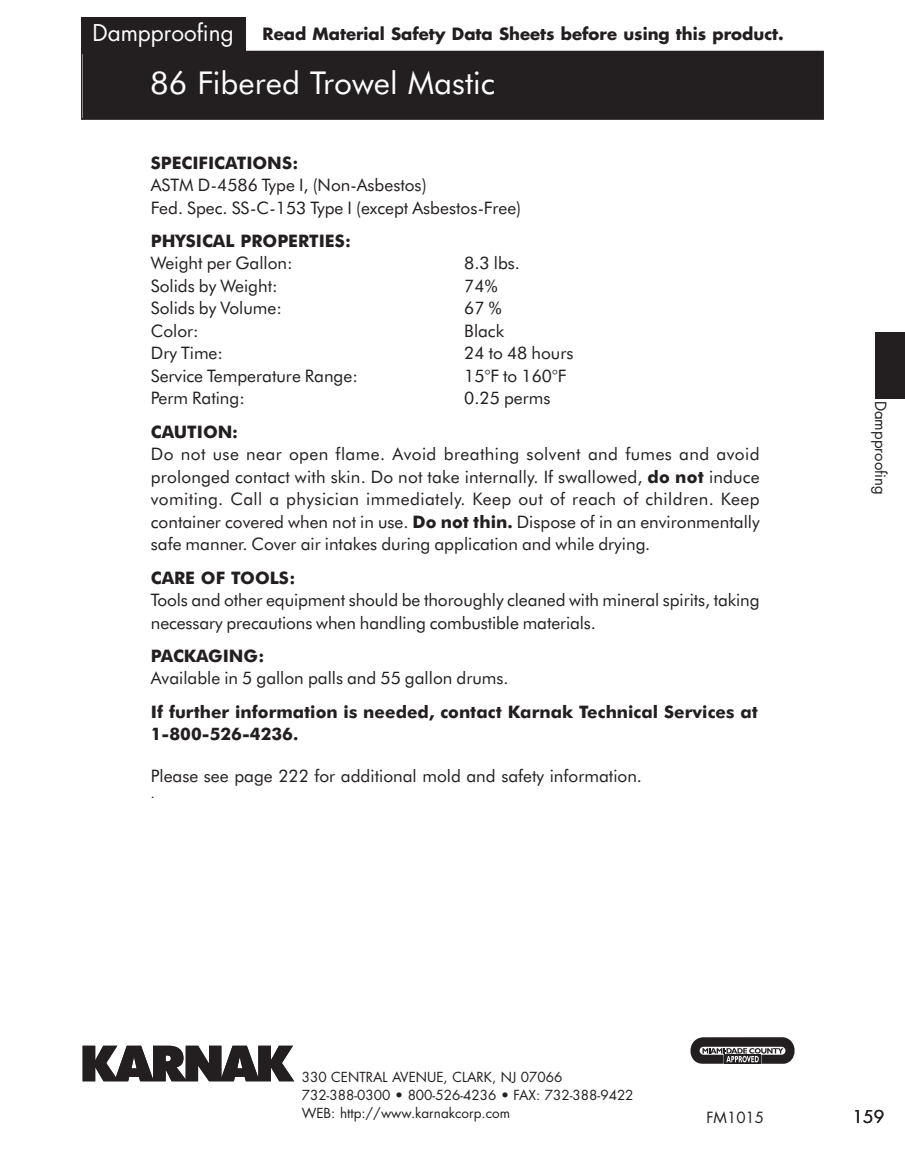
<style>
.page{position:relative;width:905px;height:1161px;background:#fff}
.page>*{position:absolute;margin:0;border:0;box-sizing:border-box;transform-origin:0 0}
.t1{font:31.5px "Futura BT";color:#fff}
.t2{font:22.5px "Futura";color:#fff}
.t3{font:17.25px/22.5px "Futura BT";color:#231f20}
.t4{font:700 17.25px/22.5px "Futura BT";color:#231f20}
.t5{font:17.25px "Futura";color:#231f20}
.t6{font:700 16.5px "Futura";color:#231f20}
.t7{font:15px "Futura";color:#231f20}
.t8{font:13.5px/17.7px "Futura";color:#231f20}
.t9{font:13.5px "Futura BT";color:#231f20}
.s1{font-weight:700}
</style>
<div class="page">
<div style="left:82px;top:52px;width:740px;height:66px;background:#231f20"></div>
<div style="left:81px;top:51px;width:743px;height:69px;border:2px solid #231f20"></div>
<div style="left:81px;top:18px;width:164px;height:36px;background:#231f20"></div>
<div style="left:874px;top:332px;width:30px;height:66px;background:#231f20"></div>
<svg style="left:83px;top:1046px;width:211px;height:35px"></svg>
<svg style="left:690px;top:1037px;width:104px;height:27px;background:#595657"></svg>
<h2 class="t2" style="left:92px;top:23px;width:143px">Dampproofing</h2>
<p class="t6" style="left:262px;top:26px;width:523px">Read Material Safety Data Sheets before using this product.</p>
<h1 class="t1" style="left:150px;top:70px;width:346px">86 Fibered Trowel Mastic</h1>
<p class="t4" style="left:151px;top:153px;width:149px">SPECIFICATIONS:</p>
<p class="t3" style="left:151px;top:175px;width:372px">ASTM D-4586 Type I, (Non-Asbestos)<br>Fed. Spec. SS-C-153 Type I (except Asbestos-Free)</p>
<p class="t4" style="left:151px;top:231px;width:201px">PHYSICAL PROPERTIES:</p>
<p class="t3" style="left:151px;top:254px;width:143px">Weight per Gallon:</p>
<p class="t3" style="left:464px;top:254px;width:57px">8.3 lbs.</p>
<p class="t3" style="left:151px;top:276px;width:128px">Solids by Weight:</p>
<p class="t3" style="left:464px;top:276px;width:35px">74%</p>
<p class="t3" style="left:151px;top:299px;width:132px">Solids by Volume:</p>
<p class="t3" style="left:464px;top:299px;width:39px">67 %</p>
<p class="t3" style="left:151px;top:321px;width:49px">Color:</p>
<p class="t3" style="left:464px;top:321px;width:41px">Black</p>
<p class="t3" style="left:151px;top:344px;width:74px">Dry Time:</p>
<p class="t3" style="left:464px;top:344px;width:111px">24 to 48 hours</p>
<p class="t3" style="left:151px;top:366px;width:208px">Service Temperature Range:</p>
<p class="t3" style="left:464px;top:366px;width:104px">15°F to 160°F</p>
<p class="t3" style="left:151px;top:389px;width:96px">Perm Rating:</p>
<p class="t3" style="left:464px;top:389px;width:88px">0.25 perms</p>
<p class="t4" style="left:151px;top:422px;width:89px">CAUTION:</p>
<p class="t3" style="left:151px;top:444px;width:610px;text-align:justify">Do not use near open flame. Avoid breathing solvent and fumes and avoid prolonged contact with skin. Do not take internally. If swallowed, <span class="s1">do not</span> induce vomiting. Call a physician immediately. Keep out of reach of children. Keep container covered when not in use. <span class="s1">Do not thin.</span> Dispose of in an environmentally safe manner. Cover air intakes during application and while drying.</p>
<p class="t4" style="left:151px;top:568px;width:146px">CARE OF TOOLS:</p>
<p class="t3" style="left:151px;top:590px;width:610px">Tools and other equipment should be thoroughly cleaned with mineral spirits, taking necessary precautions when handling combustible materials.</p>
<p class="t4" style="left:151px;top:646px;width:115px">PACKAGING:</p>
<p class="t3" style="left:151px;top:668px;width:359px">Available in 5 gallon palls and 55 gallon drums.</p>
<p class="t4" style="left:151px;top:702px;width:608px">If further information is needed, contact Karnak Technical Services at<br>1-800-526-4236.</p>
<p class="t3" style="left:151px;top:766px;width:492px">Please see page 222 for additional mold and safety information.</p>
<p class="t9" style="left:151px;top:788px;width:5px">.</p>
<p class="t7" style="left:887px;top:401px;width:96px;rotate:90deg">Dampproofing</p>
<p class="t8" style="left:302px;top:1070px;width:333px">330 CENTRAL AVENUE, CLARK, NJ 07066<br>732-388-0300 • 800-526-4236 • FAX: 732-388-9422<br>WEB: http://www.karnakcorp.com</p>
<p class="t7" style="left:706px;top:1111px;width:59px">FM1015</p>
<p class="t5" style="left:852px;top:1109px;width:33px">159</p>
</div>
